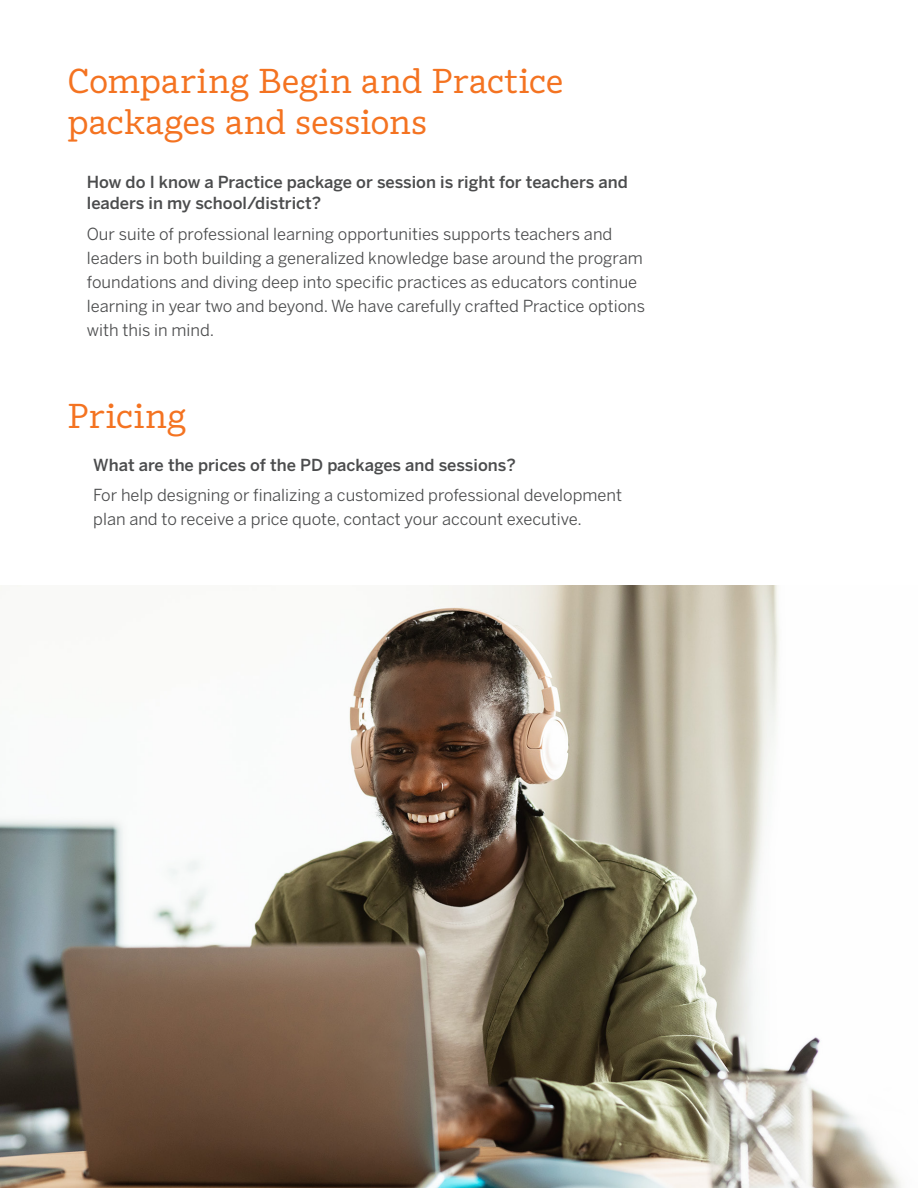
<style>
.page{position:relative;width:918px;height:1188px;background:#fff}
.page>*{position:absolute;margin:0;border:0;box-sizing:border-box;transform-origin:0 0}
.t1{font:34.5px/41.4px "Amplify";color:#f47321}
.Bullets_1{font:16.5px/24px "Benton Sans";color:#4b4c4d}
.t2{font:500 16.5px/21px "Benton Sans";color:#4b4c4d}
</style>
<div class="page">
<img style="left:0;top:585px;width:902px;height:603px">
<h1 class="t1" style="left:68px;top:60px;width:498px">Comparing Begin and Practice packages and sessions</h1>
<h2 class="t2" style="left:87px;top:172px;width:542px">How do I know a Practice package or session is right for teachers and leaders in my school/district?</h2>
<p class="Bullets_1" style="left:87px;top:222px;width:560px">Our suite of professional learning opportunities supports teachers and leaders in both building a generalized knowledge base around the program foundations and diving deep into specific practices as educators continue learning in year two and beyond. We have carefully crafted Practice options with this in mind.</p>
<h1 class="t1" style="left:68px;top:395px;width:120px">Pricing</h1>
<h2 class="t2" style="left:93px;top:454px;width:424px">What are the prices of the PD packages and sessions?</h2>
<p class="Bullets_1" style="left:93px;top:483px;width:530px">For help designing or finalizing a customized professional development plan and to receive a price quote, contact your account executive.</p>
</div>
